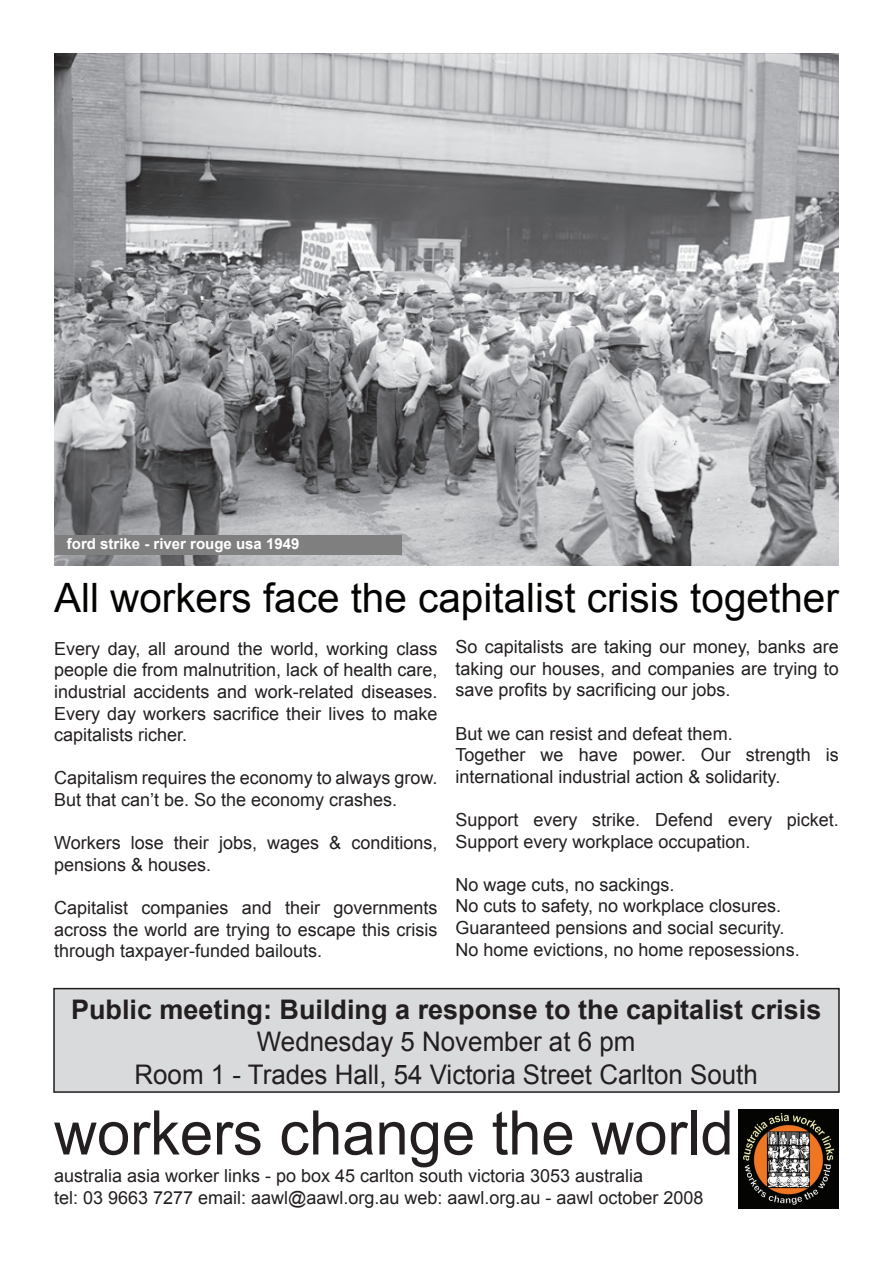
<style>
.page{position:relative;width:893px;height:1263px;background:#fff}
.page>*{position:absolute;margin:0;border:0;box-sizing:border-box;transform-origin:0 0}
.t1{font:61.5px "Arial";color:#231f20}
.t2{font:40.5px "Arial";color:#040503}
.t3{font:27px/32.4px "Arial";color:#231f20;text-align:center;scale:.96 1}
.t4{font:700 27px "Arial";color:#231f20}
.t5{font:18px/21.6px "Arial";color:#231f20}
.t6{font:700 15px "Arial";color:#fff}
</style>
<div class="page">
<div style="left:53px;top:988px;width:787px;height:105px;background:#d9dadc;border:2px solid #201d1e"></div>
<img style="left:54px;top:54px;width:785px;height:512px">
<div style="left:55px;top:535px;width:347px;height:20px;background:#7e7f7e"></div>
<img style="left:738px;top:1109px;width:101px;height:100px">
<p class="t6" style="left:67px;top:533px;width:234px">ford strike - river rouge usa 1949</p>
<h2 class="t2" style="left:54px;top:571px;width:786px">All workers face the capitalist crisis together</h2>
<p class="t5" style="left:455px;top:636px;width:385px;text-align:justify">So capitalists are taking our money, banks are taking our houses, and companies are trying to save profits by sacrificing our jobs.</p>
<p class="t5" style="left:455px;top:723px;width:385px">But we can resist and defeat them.<br>Together we have power. Our strength is international industrial action &amp; solidarity.</p>
<p class="t5" style="left:455px;top:809px;width:385px">Support every strike. Defend every picket.<br>Support every workplace occupation.</p>
<p class="t5" style="left:455px;top:874px;width:346px">No wage cuts, no sackings.<br>No cuts to safety, no workplace closures.<br>Guaranteed pensions and social security.<br>No home evictions, no home reposessions.</p>
<p class="t5" style="left:54px;top:638px;width:385px;text-align:justify">Every day, all around the world, working class people die from malnutrition, lack of health care, industrial accidents and work-related diseases.<br>Every day workers sacrifice their lives to make capitalists richer.</p>
<p class="t5" style="left:54px;top:767px;width:385px">Capitalism requires the economy to always grow.<br>But that can’t be. So the economy crashes.</p>
<p class="t5" style="left:54px;top:832px;width:385px">Workers lose their jobs, wages &amp; conditions, pensions &amp; houses.</p>
<p class="t5" style="left:54px;top:897px;width:385px;text-align:justify">Capitalist companies and their governments across the world are trying to escape this crisis through taxpayer-funded bailouts.</p>
<h3 class="t4" style="left:71px;top:991px;width:752px">Public meeting: Building a response to the capitalist crisis</h3>
<h3 class="t3" style="left:134px;top:1026px;width:651px">Wednesday 5 November at 6 pm<br>Room 1 - Trades Hall, 54 Victoria Street Carlton South</h3>
<h1 class="t1" style="left:54px;top:1092px;width:681px">workers change the world</h1>
<p class="t5" style="left:54px;top:1165px;width:651px">australia asia worker links - po box 45 carlton south victoria 3053 australia<br>tel: 03 9663 7277 email: aawl@aawl.org.au web: aawl.org.au - aawl october 2008</p>
</div>
